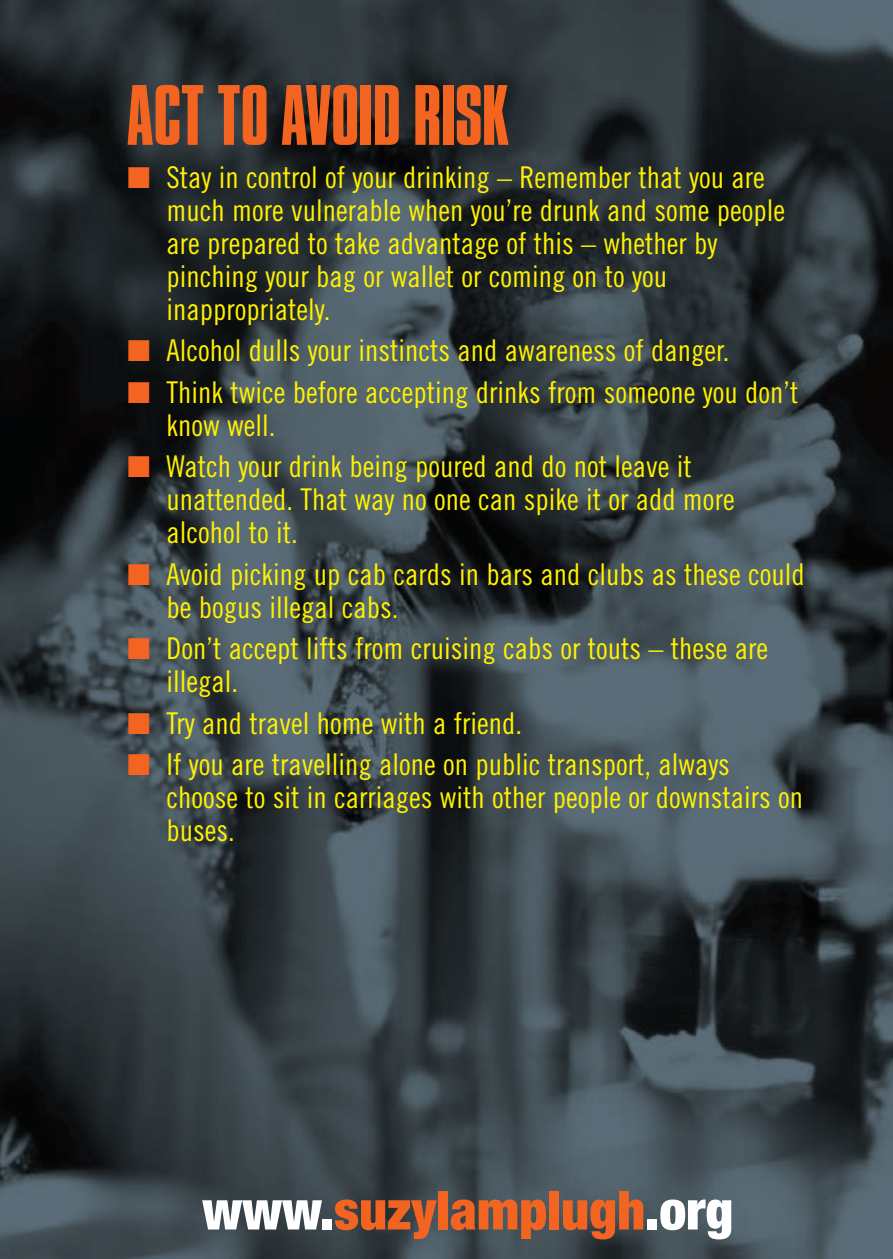
<style>
.page{position:relative;width:893px;height:1259px;background:#fff}
.page>*{position:absolute;margin:0;border:0;box-sizing:border-box;transform-origin:0 0}
.t1{font:75px "Sh Compacta";letter-spacing:.02em;color:#f36421}
.t2{font:900 condensed 54px "Helvetica Neue";color:#f36421}
.t3{font:30px/33px "Trade Gothic Cond Eighteen";color:#fff101}
.s1{color:#f36421}
.s2{color:#fff}
</style>
<div class="page">
<img style="left:0;top:0;width:893px;height:1259px">
<h1 class="t1" style="left:128px;top:75px;width:382px">ACT TO AVOID RISK</h1>
<p class="t3" style="left:167px;top:163px;width:620px;text-indent:-39px"><span class="s1">■</span> Stay in control of your drinking – Remember that you are much more vulnerable when you’re drunk and some people are prepared to take advantage of this – whether by pinching your bag or wallet or coming on to you inappropriately.</p>
<p class="t3" style="left:128px;top:336px;width:603px"><span class="s1">■</span> Alcohol dulls your instincts and awareness of danger.</p>
<p class="t3" style="left:167px;top:378px;width:633px;text-indent:-39px"><span class="s1">■</span> Think twice before accepting drinks from someone you don’t know well.</p>
<p class="t3" style="left:167px;top:452px;width:570px;text-indent:-39px"><span class="s1">■</span> Watch your drink being poured and do not leave it unattended. That way no one can spike it or add more alcohol to it.</p>
<p class="t3" style="left:167px;top:560px;width:640px;text-indent:-39px"><span class="s1">■</span> Avoid picking up cab cards in bars and clubs as these could be bogus illegal cabs.</p>
<p class="t3" style="left:167px;top:634px;width:603px;text-indent:-39px"><span class="s1">■</span> Don’t accept lifts from cruising cabs or touts – these are illegal.</p>
<p class="t3" style="left:128px;top:709px;width:396px"><span class="s1">■</span> Try and travel home with a friend.</p>
<p class="t3" style="left:167px;top:750px;width:638px;text-indent:-39px"><span class="s1">■</span> If you are travelling alone on public transport, always choose to sit in carriages with other people or downstairs on buses.</p>
<h2 class="t2" style="left:202px;top:1191px;width:533px"><span class="s2">www.</span>suzylamplugh<span class="s2">.org</span></h2>
</div>
